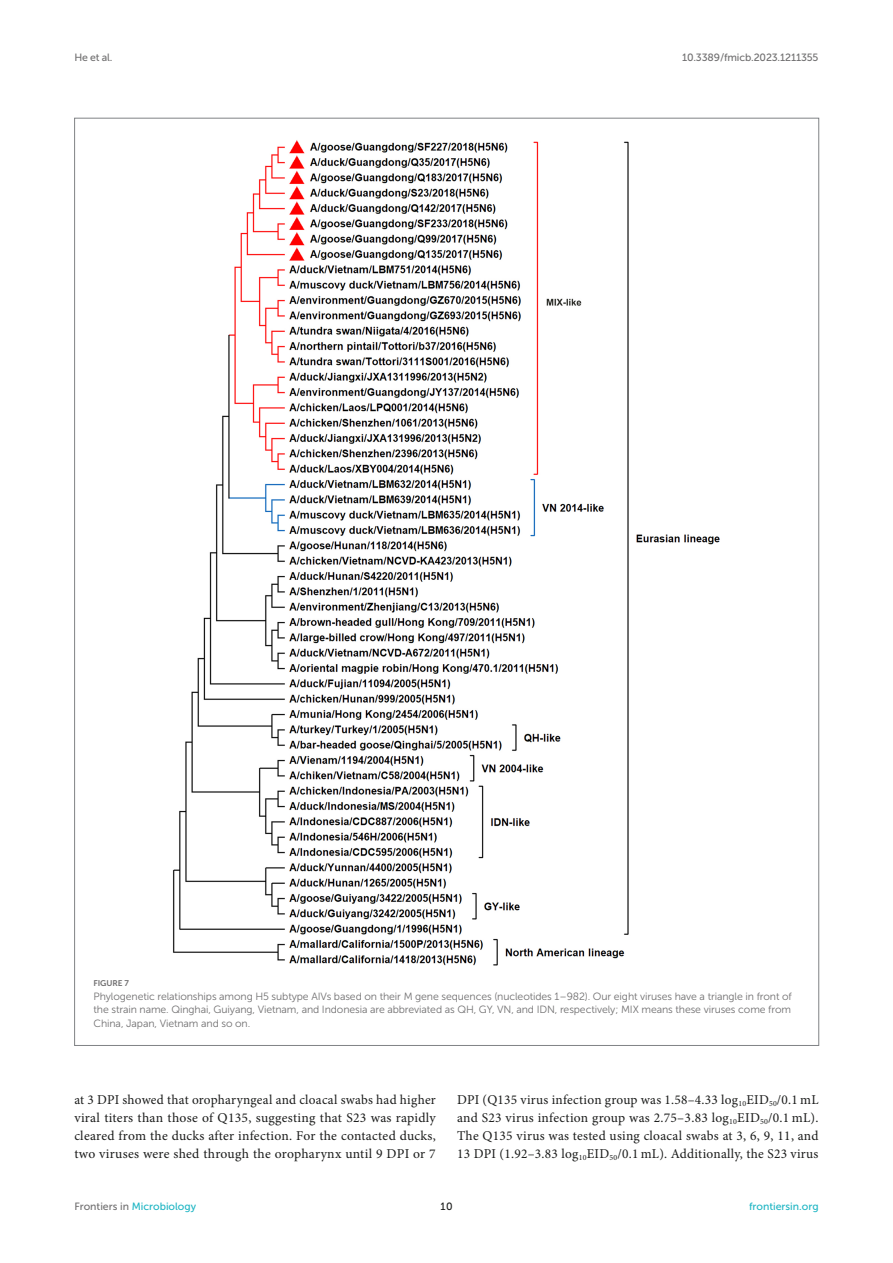
<style>
.page{position:relative;width:893px;height:1263px;background:#fff}
.page>*{position:absolute;margin:0;border:0;box-sizing:border-box;transform-origin:0 0}
.TEXT{font:13.5px/18px "Minion Pro";letter-spacing:.02em;color:#1b1c1b;text-align:justify}
.FIG_LEG{font:10.5px/13.5px "Museo Sans 300";letter-spacing:-.01em;color:#706f70;text-align:justify}
.t1{font:10.5px "Museo Sans 500";color:#1db5c3}
.t2{font:10.5px "Museo Sans 500";letter-spacing:-.015em;color:#706f70}
.t3{font:10.5px "Museo Sans 500";color:#1b1c1b}
.FIG_HD{font:8.25px "Museo Sans 700";letter-spacing:-.01em;color:#706f70}
.s1{color:#706f70}
</style>
<div class="page">
<img style="left:173px;top:140px;width:547px;height:826px">
<p class="t2" style="left:74px;top:51px;width:40px">He et al.</p>
<p class="t2" style="left:682px;top:51px;width:138px">10.3389/fmicb.2023.1211355</p>
<p class="FIG_HD" style="left:94px;top:978px;width:37px">FIGURE 7</p>
<p class="FIG_LEG" style="left:94px;top:989px;width:700px">Phylogenetic relationships among H5 subtype AIVs based on their M gene sequences (nucleotides 1–982). Our eight viruses have a triangle in front of the strain name. Qinghai, Guiyang, Vietnam, and Indonesia are abbreviated as QH, GY, VN, and IDN, respectively; MIX means these viruses come from China, Japan, Vietnam and so on.</p>
<p class="TEXT" style="left:74px;top:1091px;width:363px">at 3 DPI showed that oropharyngeal and cloacal swabs had higher viral titers than those of Q135, suggesting that S23 was rapidly cleared from the ducks after infection. For the contacted ducks, two viruses were shed through the oropharynx until 9 DPI or 7</p>
<p class="TEXT" style="left:457px;top:1091px;width:363px">DPI (Q135 virus infection group was 1.58–4.33 log<sub>10</sub>EID<sub>50</sub>/0.1 mL and S23 virus infection group was 2.75–3.83 log<sub>10</sub>EID<sub>50</sub>/0.1 mL).<br>The Q135 virus was tested using cloacal swabs at 3, 6, 9, 11, and 13 DPI (1.92–3.83 log<sub>10</sub>EID<sub>50</sub>/0.1 mL). Additionally, the S23 virus</p>
<p class="t1" style="left:74px;top:1200px;width:123px"><span class="s1">Frontiers in</span> Microbiology</p>
<p class="t3" style="left:440px;top:1200px;width:14px">10</p>
<p class="t1" style="left:749px;top:1200px;width:71px">frontiersin.org</p>
</div>
